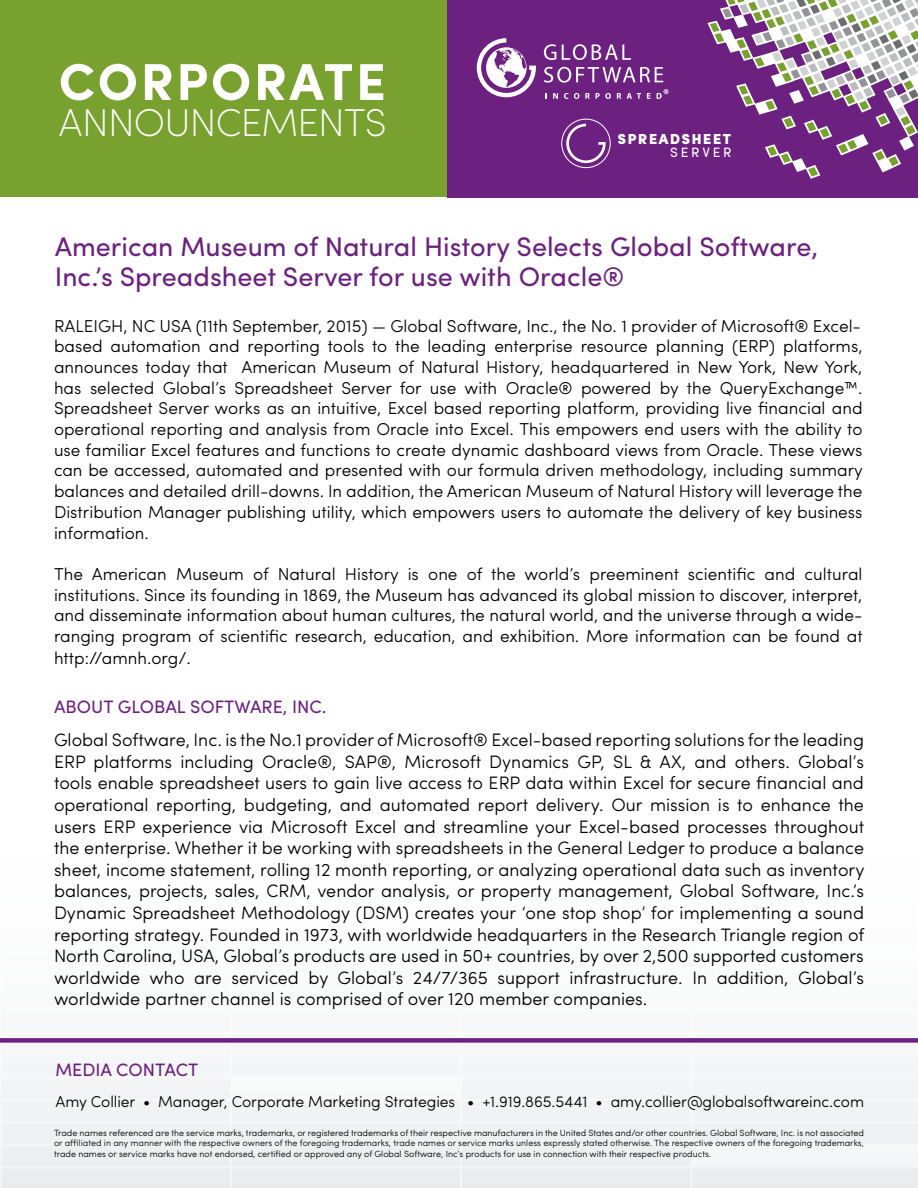
<style>
.page{position:relative;width:918px;height:1188px;background:#fff}
.page>*{position:absolute;margin:0;border:0;box-sizing:border-box;transform-origin:0 0}
.t1{font:700 51.9px "Sofia Pro";letter-spacing:.05em;color:#fff}
.t2{font:200 39px "Sofia Pro";letter-spacing:-.02em;color:#fff}
.t3{font:27px/30px "Sofia Pro";color:#6c217f}
.t4{font:300 18px/21.6px "Sofia Pro";color:#000;text-align:justify}
.t5{font:18px "Sofia Pro";color:#6c217f}
.t6{font:300 17.25px/20.7px "Sofia Pro";color:#000;text-align:justify}
.t7{font:900 16.95px "Sofia Pro";letter-spacing:.065em;color:#fff}
.t8{font:300 15.75px "Sofia Pro";letter-spacing:-.005em;color:#000}
.t9{font:13.65px "Sofia Pro";letter-spacing:.2em;color:#fff}
.t10{font:300 9px/10.8px "Sofia Pro";color:#000;text-align:justify}
</style>
<div class="page">
<div style="left:691px;top:1145px;width:227px;height:22px;background:#f5f6f7"></div>
<div style="left:692px;top:1010px;width:226px;height:135px;background:#f4f5f6"></div>
<div style="left:460px;top:1144px;width:232px;height:24px;border:2px solid #fff"></div>
<div style="left:460px;top:1121px;width:232px;height:24px;border:2px solid #fff"></div>
<div style="left:460px;top:1099px;width:232px;height:24px;border:2px solid #fff"></div>
<div style="left:460px;top:1077px;width:232px;height:24px;border:2px solid #fff"></div>
<div style="left:230px;top:1144px;width:232px;height:24px;border:2px solid #fff"></div>
<div style="left:230px;top:1121px;width:232px;height:24px;border:2px solid #fff"></div>
<div style="left:230px;top:1099px;width:232px;height:24px;border:2px solid #fff"></div>
<div style="left:231px;top:1078px;width:230px;height:22px;background:#f8f9f9"></div>
<div style="left:0;top:1166px;width:918px;height:22px;background:#eaecee"></div>
<div style="left:0;top:1144px;width:232px;height:24px;border:2px solid #fff"></div>
<div style="left:0;top:1121px;width:232px;height:24px;border:2px solid #fff"></div>
<div style="left:0;top:1099px;width:232px;height:24px;border:2px solid #fff"></div>
<div style="left:0;top:1077px;width:232px;height:24px;border:2px solid #fff"></div>
<div style="left:0;top:0;width:571px;height:197px;background:#78a12f"></div>
<div style="left:448px;top:0;width:470px;height:197px;background:#6c2180"></div>
<svg style="left:707px;top:0;width:211px;height:179px"></svg>
<svg style="left:544px;top:44px;width:12px;height:16px"></svg>
<svg style="left:562px;top:44px;width:69px;height:16px"></svg>
<svg style="left:544px;top:67px;width:119px;height:16px"></svg>
<svg style="left:553px;top:93px;width:5px;height:6px"></svg>
<svg style="left:564px;top:93px;width:4px;height:6px"></svg>
<svg style="left:574px;top:93px;width:5px;height:6px"></svg>
<svg style="left:585px;top:93px;width:5px;height:6px"></svg>
<svg style="left:596px;top:93px;width:15px;height:6px"></svg>
<svg style="left:617px;top:93px;width:4px;height:6px"></svg>
<svg style="left:627px;top:93px;width:14px;height:6px"></svg>
<svg style="left:647px;top:93px;width:4px;height:6px"></svg>
<svg style="left:657px;top:89px;width:12px;height:10px"></svg>
<svg style="left:476px;top:38px;width:60px;height:60px"></svg>
<div style="left:561px;top:119px;width:50px;height:49px;border:1px solid #fff;border-radius:50%"></div>
<svg style="left:566px;top:124px;width:40px;height:39px"></svg>
<div style="left:0;top:1038px;width:918px;height:5px;background:#6c217f"></div>
<h1 class="t1" style="left:59px;top:42px;width:329px">CORPORATE</h1>
<h2 class="t2" style="left:59px;top:95px;width:330px">ANNOUNCEMENTS</h2>
<p class="t7" style="left:618px;top:125px;width:115px">SPREADSHEET</p>
<p class="t9" style="left:670px;top:142px;width:63px">SERVER</p>
<h3 class="t3" style="left:55px;top:230px;width:765px">American Museum of Natural History Selects Global Software,<br>Inc.’s Spreadsheet Server for use with Oracle®</h3>
<p class="t6" style="left:54px;top:314px;width:810px">RALEIGH, NC USA (11th September, 2015) — Global Software, Inc., the No. 1 provider of Microsoft® Excel&shy;based automation and reporting tools to the leading enterprise resource planning (ERP) platforms, announces today that American Museum of Natural History, headquartered in New York, New York, has selected Global’s Spreadsheet Server for use with Oracle® powered by the QueryExchange™.<br>Spreadsheet Server works as an intuitive, Excel based reporting platform, providing live financial and operational reporting and analysis from Oracle into Excel. This empowers end users with the ability to use familiar Excel features and functions to create dynamic dashboard views from Oracle. These views can be accessed, automated and presented with our formula driven methodology, including summary balances and detailed drill-downs. In addition, the American Museum of Natural History will leverage the Distribution Manager publishing utility, which empowers users to automate the delivery of key business information.</p>
<p class="t6" style="left:54px;top:562px;width:810px">The American Museum of Natural History is one of the world’s preeminent scientific and cultural institutions. Since its founding in 1869, the Museum has advanced its global mission to discover, interpret, and disseminate information about human cultures, the natural world, and the universe through a wide&shy;ranging program of scientific research, education, and exhibition. More information can be found at http://amnh.org/.</p>
<p class="t5" style="left:54px;top:693px;width:274px">ABOUT GLOBAL SOFTWARE, INC.</p>
<p class="t4" style="left:54px;top:728px;width:812px">Global Software, Inc. is the No.1 provider of Microsoft® Excel-based reporting solutions for the leading ERP platforms including Oracle®, SAP®, Microsoft Dynamics GP, SL &amp; AX, and others. Global’s tools enable spreadsheet users to gain live access to ERP data within Excel for secure financial and operational reporting, budgeting, and automated report delivery. Our mission is to enhance the users ERP experience via Microsoft Excel and streamline your Excel-based processes throughout the enterprise. Whether it be working with spreadsheets in the General Ledger to produce a balance sheet, income statement, rolling 12 month reporting, or analyzing operational data such as inventory balances, projects, sales, CRM, vendor analysis, or property management, Global Software, Inc.’s Dynamic Spreadsheet Methodology (DSM) creates your ‘one stop shop’ for implementing a sound reporting strategy. Founded in 1973, with worldwide headquarters in the Research Triangle region of North Carolina, USA, Global’s products are used in 50+ countries, by over 2,500 supported customers worldwide who are serviced by Global’s 24/7/365 support infrastructure. In addition, Global’s worldwide partner channel is comprised of over 120 member companies.</p>
<p class="t5" style="left:56px;top:1057px;width:144px">MEDIA CONTACT</p>
<p class="t8" style="left:56px;top:1090px;width:810px">Amy Collier • Manager, Corporate Marketing Strategies • +1.919.865.5441 • amy.collier@globalsoftwareinc.com</p>
<p class="t10" style="left:54px;top:1127px;width:811px">Trade names referenced are the service marks, trademarks, or registered trademarks of their respective manufacturers in the United States and/or other countries. Global Software, Inc. is not associated or affiliated in any manner with the respective owners of the foregoing trademarks, trade names or service marks unless expressly stated otherwise. The respective owners of the foregoing trademarks, trade names or service marks have not endorsed, certified or approved any of Global Software, Inc’s products for use in connection with their respective products.</p>
</div>
